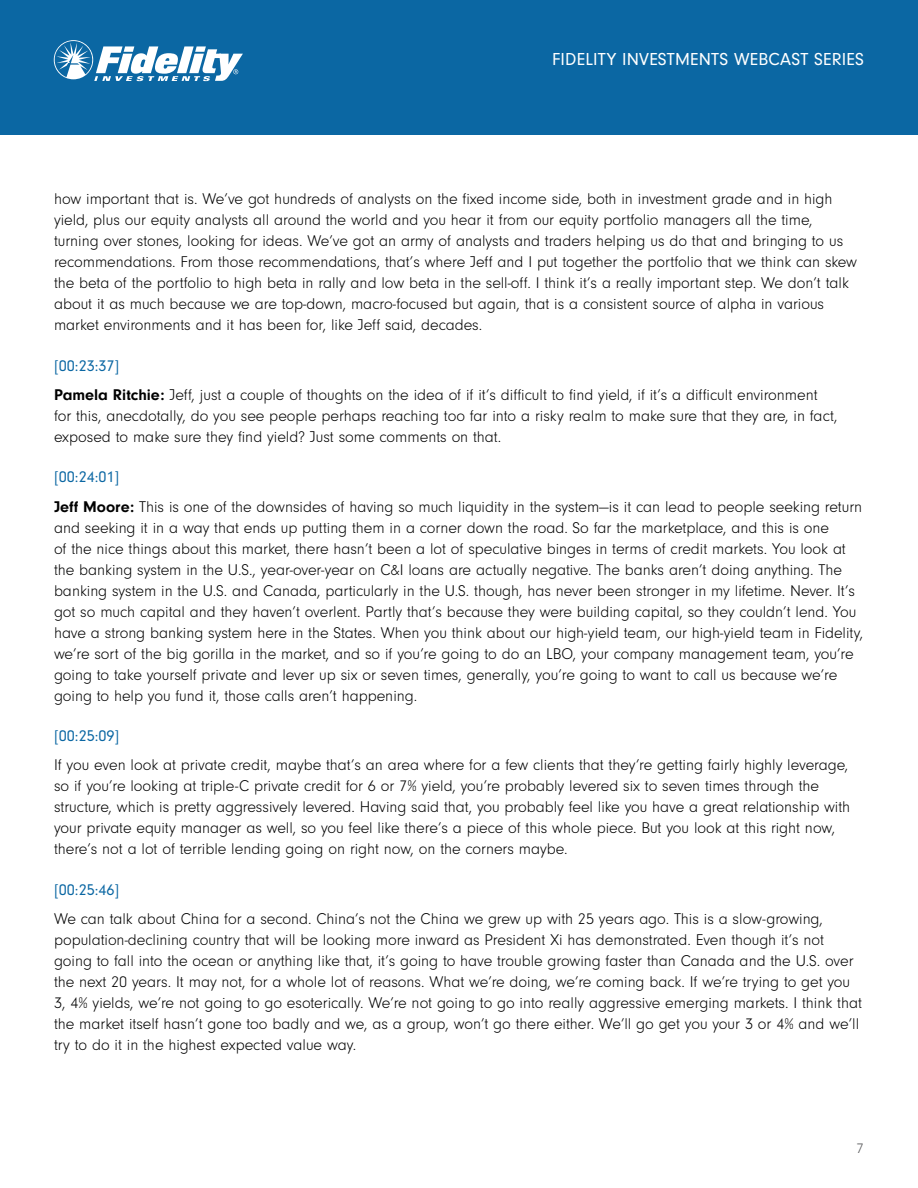
<style>
.page{position:relative;width:918px;height:1188px;background:#fff}
.page>*{position:absolute;margin:0;border:0;box-sizing:border-box;transform-origin:0 0}
.t1{font:18px "Neuzeit Gro";letter-spacing:.01em;color:#fff}
.t2{font:300 16.2px/21px "Neuzeit Gro";color:#000}
.t3{font:16.2px "Neuzeit Gro";color:#0b67a3}
.t4{font:300 13.5px "Avenir";color:#58595b}
.s1{font-weight:400;color:#0b67a3}
.s2{font-weight:700}
</style>
<div class="page">
<div style="left:0;top:0;width:918px;height:135px;background:#0b67a3"></div>
<svg style="left:54px;top:40px;width:189px;height:41px"></svg>
<p class="t1" style="left:552px;top:49px;width:313px">FIDELITY INVESTMENTS WEBCAST SERIES</p>
<p class="t2" style="left:54px;top:189px;width:805px">how important that is. We’ve got hundreds of analysts on the fixed income side, both in investment grade and in high yield, plus our equity analysts all around the world and you hear it from our equity portfolio managers all the time, turning over stones, looking for ideas. We’ve got an army of analysts and traders helping us do that and bringing to us recommendations. From those recommendations, that’s where Jeff and I put together the portfolio that we think can skew the beta of the portfolio to high beta in rally and low beta in the sell-off. I think it’s a really important step. We don’t talk about it as much because we are top-down, macro-focused but again, that is a consistent source of alpha in various market environments and it has been for, like Jeff said, decades.</p>
<p class="t2" style="left:54px;top:351px;width:765px;line-height:29.2px"><span class="s1">[00:23:37]<br></span><span class="s2">Pamela Ritchie:</span> Jeff, just a couple of thoughts on the idea of if it’s difficult to find yield, if it’s a difficult environment</p>
<p class="t2" style="left:54px;top:405px;width:785px">for this, anecdotally, do you see people perhaps reaching too far into a risky realm to make sure that they are, in fact, exposed to make sure they find yield? Just some comments on that.</p>
<p class="t2" style="left:54px;top:463px;width:810px;line-height:29.2px"><span class="s1">[00:24:01]<br></span><span class="s2">Jeff Moore:</span> This is one of the downsides of having so much liquidity in the system—is it can lead to people seeking return</p>
<p class="t2" style="left:54px;top:517px;width:811px">and seeking it in a way that ends up putting them in a corner down the road. So far the marketplace, and this is one<br>of the nice things about this market, there hasn’t been a lot of speculative binges in terms of credit markets. You look at the banking system in the U.S., year-over-year on C&amp;I loans are actually negative. The banks aren’t doing anything. The banking system in the U.S. and Canada, particularly in the U.S. though, has never been stronger in my lifetime. Never. It’s got so much capital and they haven’t overlent. Partly that’s because they were building capital, so they couldn’t lend. You have a strong banking system here in the States. When you think about our high-yield team, our high-yield team in Fidelity, we’re sort of the big gorilla in the market, and so if you’re going to do an LBO, your company management team, you’re going to take yourself private and lever up six or seven times, generally, you’re going to want to call us because we’re going to help you fund it, those calls aren’t happening.</p>
<p class="t3" style="left:54px;top:727px;width:67px">[00:25:09]</p>
<p class="t2" style="left:54px;top:755px;width:798px">If you even look at private credit, maybe that’s an area where for a few clients that they’re getting fairly highly leverage, so if you’re looking at triple-C private credit for 6 or 7% yield, you’re probably levered six to seven times through the structure, which is pretty aggressively levered. Having said that, you probably feel like you have a great relationship with your private equity manager as well, so you feel like there’s a piece of this whole piece. But you look at this right now, there’s not a lot of terrible lending going on right now, on the corners maybe.</p>
<p class="t3" style="left:54px;top:881px;width:67px">[00:25:46]</p>
<p class="t2" style="left:54px;top:909px;width:809px">We can talk about China for a second. China’s not the China we grew up with 25 years ago. This is a slow-growing, population-declining country that will be looking more inward as President Xi has demonstrated. Even though it’s not going to fall into the ocean or anything like that, it’s going to have trouble growing faster than Canada and the U.S. over the next 20 years. It may not, for a whole lot of reasons. What we’re doing, we’re coming back. If we’re trying to get you 3, 4% yields, we’re not going to go esoterically. We’re not going to go into really aggressive emerging markets. I think that the market itself hasn’t gone too badly and we, as a group, won’t go there either. We’ll go get you your 3 or 4% and we’ll try to do it in the highest expected value way.</p>
<p class="t4" style="left:857px;top:1140px;width:9px">7</p>
</div>
